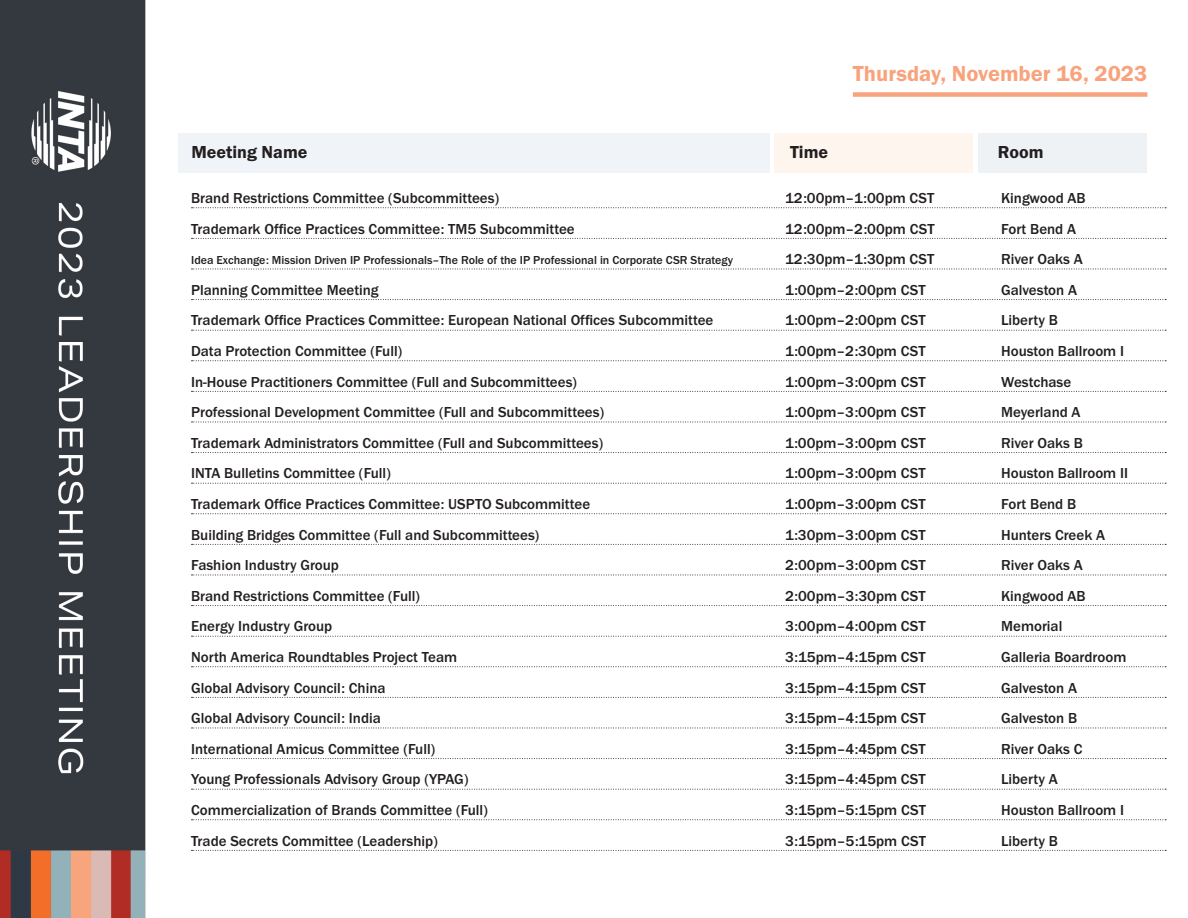
<style>
.page{position:relative;width:1188px;height:918px;background:#fff}
.page>*{position:absolute;margin:0;border:0;box-sizing:border-box;transform-origin:0 0}
.t1{font:22.5px "Franklin Gothic URW Dem";color:#f7a37d}
.t2{font:18px "Franklin Gothic URW Dem";color:#231f20}
.LM22_STYLE{font:500 15px "Franklin Gothic URW";color:#231f20}
.LM22_STYLE-2{font:500 12px "Franklin Gothic URW";color:#231f20}
</style>
<div class="page">
<img style="left:0;top:0;width:1167px;height:918px">
<div style="left:853px;top:92px;width:294px;height:5px;background:#f7a37d"></div>
<div style="left:179px;top:133px;width:591px;height:39px;background:#f0f4f8"></div>
<div style="left:775px;top:133px;width:198px;height:39px;background:#fef5ee"></div>
<div style="left:978px;top:133px;width:169px;height:39px;background:#eef2f4"></div>
<svg style="left:192px;top:207px;width:974px;height:1px"></svg>
<svg style="left:192px;top:238px;width:974px;height:1px"></svg>
<svg style="left:192px;top:269px;width:974px;height:1px"></svg>
<svg style="left:192px;top:299px;width:974px;height:1px"></svg>
<svg style="left:192px;top:330px;width:974px;height:1px"></svg>
<svg style="left:192px;top:360px;width:974px;height:1px"></svg>
<svg style="left:192px;top:391px;width:974px;height:1px"></svg>
<svg style="left:192px;top:422px;width:974px;height:1px"></svg>
<svg style="left:192px;top:452px;width:974px;height:1px"></svg>
<svg style="left:192px;top:483px;width:974px;height:1px"></svg>
<svg style="left:192px;top:513px;width:974px;height:1px"></svg>
<svg style="left:192px;top:544px;width:974px;height:1px"></svg>
<svg style="left:192px;top:575px;width:974px;height:1px"></svg>
<svg style="left:192px;top:605px;width:974px;height:1px"></svg>
<svg style="left:192px;top:636px;width:974px;height:1px"></svg>
<svg style="left:192px;top:666px;width:974px;height:1px"></svg>
<svg style="left:192px;top:697px;width:974px;height:1px"></svg>
<svg style="left:192px;top:728px;width:974px;height:1px"></svg>
<svg style="left:192px;top:758px;width:974px;height:1px"></svg>
<svg style="left:192px;top:789px;width:974px;height:1px"></svg>
<svg style="left:192px;top:819px;width:974px;height:1px"></svg>
<svg style="left:192px;top:850px;width:974px;height:1px"></svg>
<p class="t1" style="left:853px;top:60px;width:296px">Thursday, November 16, 2023</p>
<p class="t2" style="left:191px;top:141px;width:118px">Meeting Name</p>
<p class="t2" style="left:790px;top:141px;width:40px">Time</p>
<p class="t2" style="left:998px;top:141px;width:47px">Room</p>
<p class="LM22_STYLE" style="left:191px;top:189px;width:309px">Brand Restrictions Committee (Subcommittees)</p>
<p class="LM22_STYLE" style="left:785px;top:189px;width:151px">12:00pm–1:00pm CST</p>
<p class="LM22_STYLE" style="left:1001px;top:189px;width:86px">Kingwood AB</p>
<p class="LM22_STYLE" style="left:191px;top:219px;width:385px">Trademark Office Practices Committee: TM5 Subcommittee</p>
<p class="LM22_STYLE" style="left:785px;top:219px;width:151px">12:00pm–2:00pm CST</p>
<p class="LM22_STYLE" style="left:1001px;top:219px;width:77px">Fort Bend A</p>
<p class="LM22_STYLE-2" style="left:191px;top:253px;width:543px">Idea Exchange: Mission Driven IP Professionals–The Role of the IP Professional in Corporate CSR Strategy</p>
<p class="LM22_STYLE" style="left:785px;top:250px;width:151px">12:30pm–1:30pm CST</p>
<p class="LM22_STYLE" style="left:1001px;top:250px;width:83px">River Oaks A</p>
<p class="LM22_STYLE" style="left:191px;top:280px;width:189px">Planning Committee Meeting</p>
<p class="LM22_STYLE" style="left:785px;top:280px;width:142px">1:00pm–2:00pm CST</p>
<p class="LM22_STYLE" style="left:1001px;top:280px;width:77px">Galveston A</p>
<p class="LM22_STYLE" style="left:191px;top:311px;width:524px">Trademark Office Practices Committee: European National Offices Subcommittee</p>
<p class="LM22_STYLE" style="left:785px;top:311px;width:142px">1:00pm–2:00pm CST</p>
<p class="LM22_STYLE" style="left:1001px;top:311px;width:58px">Liberty B</p>
<p class="LM22_STYLE" style="left:191px;top:342px;width:213px">Data Protection Committee (Full)</p>
<p class="LM22_STYLE" style="left:785px;top:342px;width:142px">1:00pm–2:30pm CST</p>
<p class="LM22_STYLE" style="left:1001px;top:342px;width:124px">Houston Ballroom I</p>
<p class="LM22_STYLE" style="left:191px;top:372px;width:387px">In-House Practitioners Committee (Full and Subcommittees)</p>
<p class="LM22_STYLE" style="left:785px;top:372px;width:142px">1:00pm–3:00pm CST</p>
<p class="LM22_STYLE" style="left:1001px;top:372px;width:72px">Westchase</p>
<p class="LM22_STYLE" style="left:191px;top:403px;width:415px">Professional Development Committee (Full and Subcommittees)</p>
<p class="LM22_STYLE" style="left:785px;top:403px;width:142px">1:00pm–3:00pm CST</p>
<p class="LM22_STYLE" style="left:1001px;top:403px;width:81px">Meyerland A</p>
<p class="LM22_STYLE" style="left:191px;top:433px;width:413px">Trademark Administrators Committee (Full and Subcommittees)</p>
<p class="LM22_STYLE" style="left:785px;top:433px;width:142px">1:00pm–3:00pm CST</p>
<p class="LM22_STYLE" style="left:1001px;top:433px;width:83px">River Oaks B</p>
<p class="LM22_STYLE" style="left:191px;top:464px;width:201px">INTA Bulletins Committee (Full)</p>
<p class="LM22_STYLE" style="left:785px;top:464px;width:142px">1:00pm–3:00pm CST</p>
<p class="LM22_STYLE" style="left:1001px;top:464px;width:128px">Houston Ballroom II</p>
<p class="LM22_STYLE" style="left:191px;top:495px;width:401px">Trademark Office Practices Committee: USPTO Subcommittee</p>
<p class="LM22_STYLE" style="left:785px;top:495px;width:142px">1:00pm–3:00pm CST</p>
<p class="LM22_STYLE" style="left:1001px;top:495px;width:77px">Fort Bend B</p>
<p class="LM22_STYLE" style="left:191px;top:525px;width:350px">Building Bridges Committee (Full and Subcommittees)</p>
<p class="LM22_STYLE" style="left:785px;top:525px;width:142px">1:30pm–3:00pm CST</p>
<p class="LM22_STYLE" style="left:1001px;top:525px;width:105px">Hunters Creek A</p>
<p class="LM22_STYLE" style="left:191px;top:556px;width:149px">Fashion Industry Group</p>
<p class="LM22_STYLE" style="left:785px;top:556px;width:142px">2:00pm–3:00pm CST</p>
<p class="LM22_STYLE" style="left:1001px;top:556px;width:83px">River Oaks A</p>
<p class="LM22_STYLE" style="left:191px;top:586px;width:230px">Brand Restrictions Committee (Full)</p>
<p class="LM22_STYLE" style="left:785px;top:586px;width:142px">2:00pm–3:30pm CST</p>
<p class="LM22_STYLE" style="left:1001px;top:586px;width:86px">Kingwood AB</p>
<p class="LM22_STYLE" style="left:191px;top:617px;width:143px">Energy Industry Group</p>
<p class="LM22_STYLE" style="left:785px;top:617px;width:142px">3:00pm–4:00pm CST</p>
<p class="LM22_STYLE" style="left:1001px;top:617px;width:63px">Memorial</p>
<p class="LM22_STYLE" style="left:191px;top:648px;width:268px">North America Roundtables Project Team</p>
<p class="LM22_STYLE" style="left:785px;top:648px;width:142px">3:15pm–4:15pm CST</p>
<p class="LM22_STYLE" style="left:1001px;top:648px;width:127px">Galleria Boardroom</p>
<p class="LM22_STYLE" style="left:191px;top:678px;width:196px">Global Advisory Council: China</p>
<p class="LM22_STYLE" style="left:785px;top:678px;width:142px">3:15pm–4:15pm CST</p>
<p class="LM22_STYLE" style="left:1001px;top:678px;width:77px">Galveston A</p>
<p class="LM22_STYLE" style="left:191px;top:709px;width:191px">Global Advisory Council: India</p>
<p class="LM22_STYLE" style="left:785px;top:709px;width:142px">3:15pm–4:15pm CST</p>
<p class="LM22_STYLE" style="left:1001px;top:709px;width:78px">Galveston B</p>
<p class="LM22_STYLE" style="left:191px;top:739px;width:246px">International Amicus Committee (Full)</p>
<p class="LM22_STYLE" style="left:785px;top:739px;width:142px">3:15pm–4:45pm CST</p>
<p class="LM22_STYLE" style="left:1001px;top:739px;width:83px">River Oaks C</p>
<p class="LM22_STYLE" style="left:191px;top:770px;width:279px">Young Professionals Advisory Group (YPAG)</p>
<p class="LM22_STYLE" style="left:785px;top:770px;width:142px">3:15pm–4:45pm CST</p>
<p class="LM22_STYLE" style="left:1001px;top:770px;width:58px">Liberty A</p>
<p class="LM22_STYLE" style="left:191px;top:801px;width:298px">Commercialization of Brands Committee (Full)</p>
<p class="LM22_STYLE" style="left:785px;top:801px;width:142px">3:15pm–5:15pm CST</p>
<p class="LM22_STYLE" style="left:1001px;top:801px;width:124px">Houston Ballroom I</p>
<p class="LM22_STYLE" style="left:191px;top:831px;width:248px">Trade Secrets Committee (Leadership)</p>
<p class="LM22_STYLE" style="left:785px;top:831px;width:142px">3:15pm–5:15pm CST</p>
<p class="LM22_STYLE" style="left:1001px;top:831px;width:58px">Liberty B</p>
</div>
